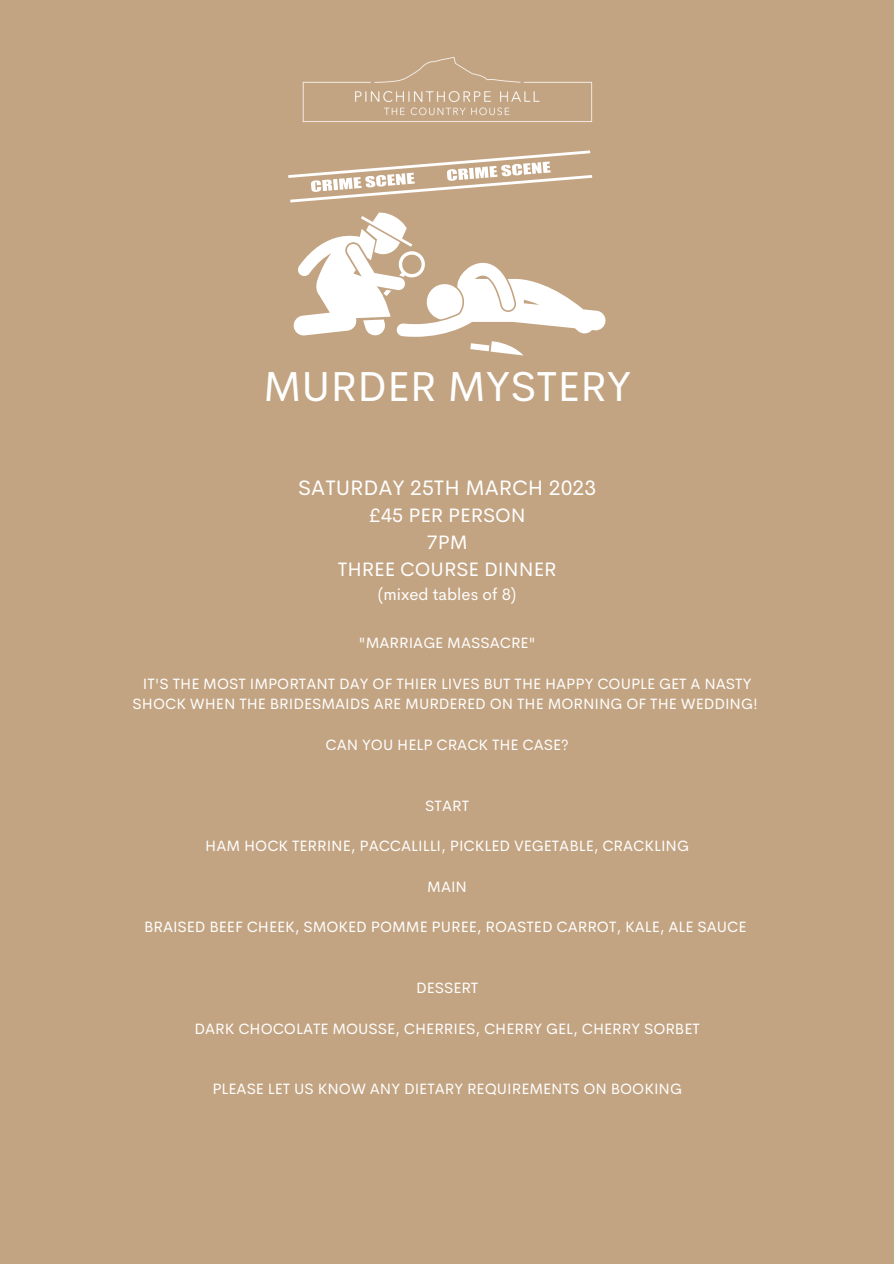
<style>
.page{position:relative;width:894px;height:1264px;background:#fff}
.page>*{position:absolute;margin:0;border:0;box-sizing:border-box;transform-origin:0 0}
.t1{font:42px "Cerebri Sans";color:#fff}
.t2{font:21px "Cerebri Sans";color:#fff}
.t3{font:19.5px/27px "Cerebri Sans";color:#fff;text-align:center}
.t4{font:16.5px "Cerebri Sans";color:#fff}
.t5{font:15px/20.2px "Cerebri Sans";color:#fff;text-align:center}
</style>
<div class="page">
<div style="left:0;top:0;width:893px;height:1263px;background:#c3a482"></div>
<img style="left:290px;top:57px;width:303px;height:146px">
<svg style="left:288px;top:150px;width:304px;height:52px"></svg>
<svg style="left:293px;top:212px;width:312px;height:143px"></svg>
<h1 class="t1" style="left:263px;top:359px;width:369px">MURDER MYSTERY</h1>
<h2 class="t2" style="left:298px;top:474px;width:299px">SATURDAY 25TH MARCH 2023</h2>
<h3 class="t3" style="left:337px;top:502px;width:220px">£45 PER PERSON<br>7PM<br>THREE COURSE DINNER</h3>
<p class="t4" style="left:378px;top:583px;width:140px">(mixed tables of 8)</p>
<p class="t5" style="left:358px;top:633px;width:179px">"MARRIAGE MASSACRE"</p>
<p class="t5" style="left:133px;top:673px;width:626px">IT'S THE MOST IMPORTANT DAY OF THIER LIVES BUT THE HAPPY COUPLE GET A NASTY<br>SHOCK WHEN THE BRIDESMAIDS ARE MURDERED ON THE MORNING OF THE WEDDING!</p>
<p class="t5" style="left:325px;top:734px;width:245px">CAN YOU HELP CRACK THE CASE?</p>
<p class="t5" style="left:425px;top:795px;width:45px">START</p>
<p class="t5" style="left:205px;top:835px;width:485px">HAM HOCK TERRINE, PACCALILLI, PICKLED VEGETABLE, CRACKLING</p>
<p class="t5" style="left:427px;top:876px;width:41px">MAIN</p>
<p class="t5" style="left:144px;top:916px;width:603px">BRAISED BEEF CHEEK, SMOKED POMME PUREE, ROASTED CARROT, KALE, ALE SAUCE</p>
<p class="t5" style="left:416px;top:977px;width:64px">DESSERT</p>
<p class="t5" style="left:194px;top:1018px;width:506px">DARK CHOCOLATE MOUSSE, CHERRIES, CHERRY GEL, CHERRY SORBET</p>
<p class="t5" style="left:212px;top:1079px;width:471px">PLEASE LET US KNOW ANY DIETARY REQUIREMENTS ON BOOKING</p>
</div>
